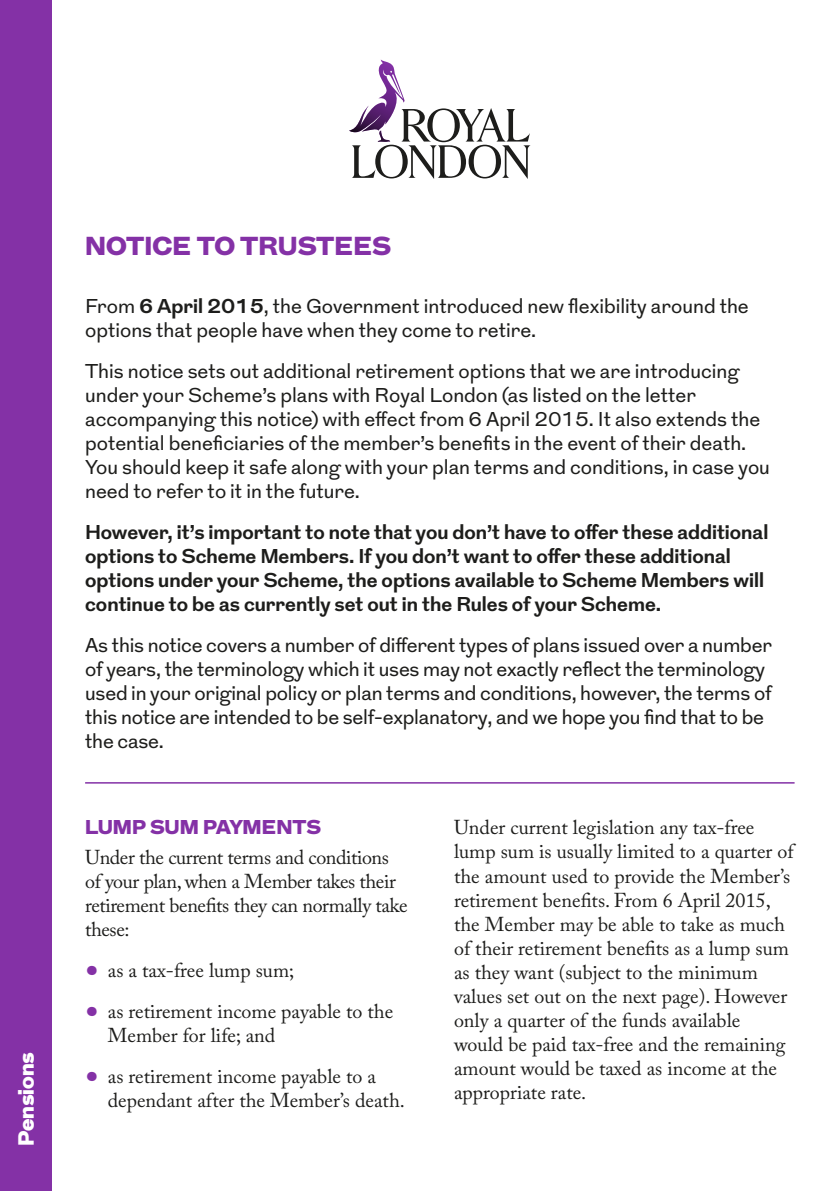
<style>
.page{position:relative;width:840px;height:1191px;background:#fff}
.page>*{position:absolute;margin:0;border:0;box-sizing:border-box;transform-origin:0 0}
.t1{font:900 26px "Grot";color:#8431a6}
.t2{font:900 22px "Grot";color:#fff}
.t3{font:20px/24px "Grot";color:#1d1d1b}
.t4{font:20px/24px "Adobe Caslon Pro";color:#1d1d1b}
.t5{font:700 20px/24px "Grot";color:#1d1d1b}
.t6{font:20px/24px "Adobe Caslon Pro";letter-spacing:-.02em;color:#1d1d1b}
.t7{font:900 20px "Grot";color:#8431a6}
.s1{font-weight:700}
.s2{font-size:40px;color:#8431a6}
</style>
<div class="page">
<div style="left:0;top:0;width:51px;height:1191px;background:#8431a6"></div>
<svg style="left:349px;top:59px;width:181px;height:120px"></svg>
<hr style="left:85px;top:782px;width:709px;height:1px;background:#8431a6">
<p class="t2" style="left:10px;top:1145px;width:95px;rotate:-90deg">Pensions</p>
<h1 class="t1" style="left:85px;top:227px;width:307px">NOTICE TO TRUSTEES</h1>
<p class="t3" style="left:85px;top:295px;width:664px">From <span class="s1">6 April 2015</span>, the Government introduced new flexibility around the options that people have when they come to retire.</p>
<p class="t3" style="left:85px;top:360px;width:686px">This notice sets out additional retirement options that we are introducing under your Scheme’s plans with Royal London (as listed on the letter accompanying this notice) with effect from 6 April 2015. It also extends the potential beneficiaries of the member’s benefits in the event of their death.<br>You should keep it safe along with your plan terms and conditions, in case you need to refer to it in the future.</p>
<p class="t5" style="left:85px;top:521px;width:684px">However, it’s important to note that you don’t have to offer these additional options to Scheme Members. If you don’t want to offer these additional options under your Scheme, the options available to Scheme Members will continue to be as currently set out in the Rules of your Scheme.</p>
<p class="t3" style="left:85px;top:634px;width:688px">As this notice covers a number of different types of plans issued over a number of years, the terminology which it uses may not exactly reflect the terminology used in your original policy or plan terms and conditions, however, the terms of this notice are intended to be self-explanatory, and we hope you find that to be the case.</p>
<p class="t7" style="left:85px;top:813px;width:237px">LUMP SUM PAYMENTS</p>
<p class="t6" style="left:85px;top:845px;width:324px">Under the current terms and conditions of your plan, when a Member takes their retirement benefits they can normally take these:</p>
<p class="t4" style="left:85px;top:958px;width:210px"><span class="s2">•</span> as a tax-free lump sum;</p>
<p class="t4" style="left:108px;top:999px;width:287px;text-indent:-23px"><span class="s2">•</span> as retirement income payable to the<br>Member for life; and</p>
<p class="t4" style="left:108px;top:1064px;width:298px;text-indent:-23px"><span class="s2">•</span> as retirement income payable to a dependant after the Member’s death.</p>
<p class="t4" style="left:454px;top:815px;width:341px">Under current legislation any tax-free lump sum is usually limited to a quarter of the amount used to provide the Member’s retirement benefits. From 6 April 2015, the Member may be able to take as much of their retirement benefits as a lump sum as they want (subject to the minimum values set out on the next page). However only a quarter of the funds available would be paid tax-free and the remaining amount would be taxed as income at the appropriate rate.</p>
</div>
